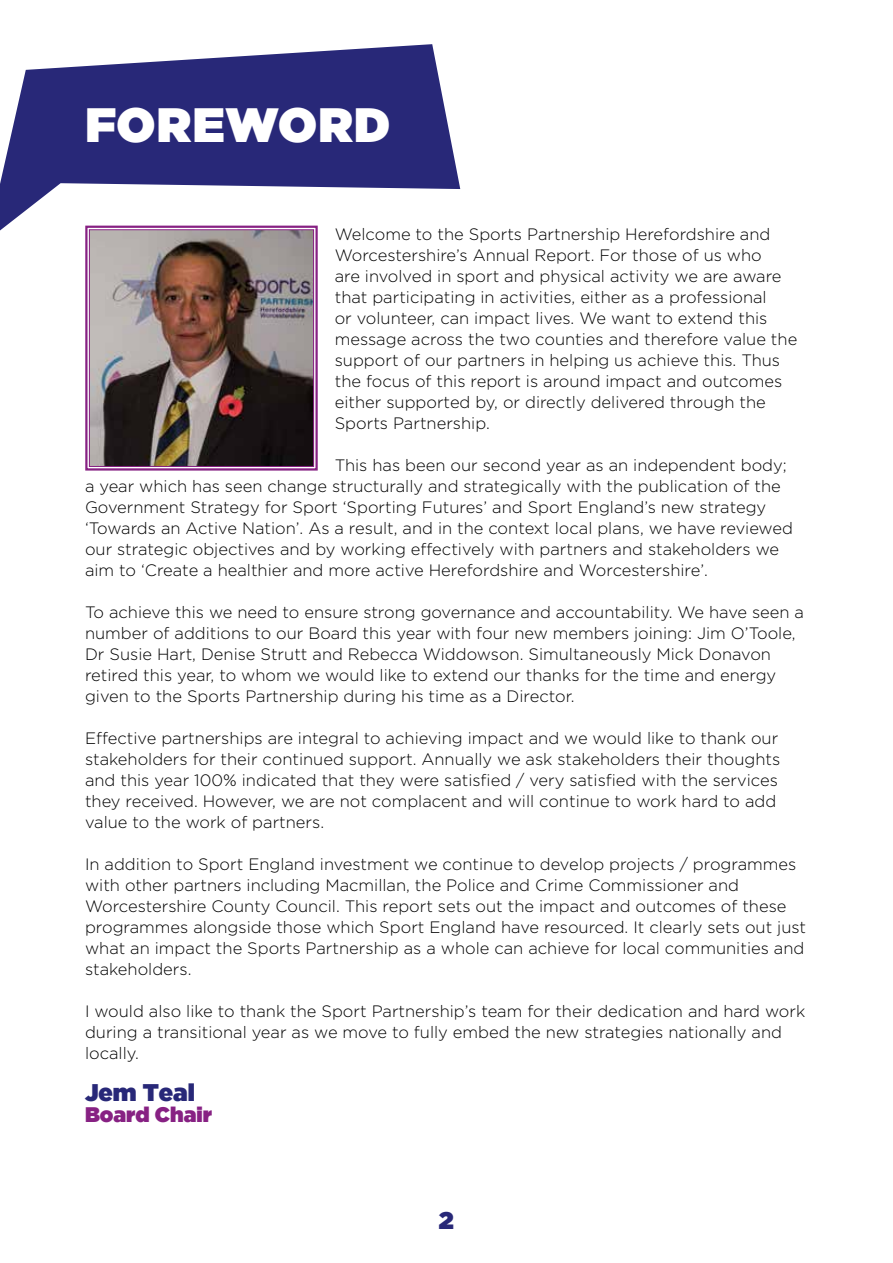
<style>
.page{position:relative;width:893px;height:1263px;background:#fff}
.page>*{position:absolute;margin:0;border:0;box-sizing:border-box;transform-origin:0 0}
.t1{font:48px "Gotham Ultra";letter-spacing:.025em;color:#fff}
.t2{font:24px "Gotham Ultra";color:#282878}
.t3{font:21px "Gotham Ultra";color:#872183}
.t4{font:300 16.5px/21px "Gotham";color:#000}
</style>
<div class="page">
<svg style="left:0;top:44px;width:460px;height:186px;fill:#282878"></svg>
<svg style="left:84px;top:224px;width:235px;height:247px"></svg>
<img style="left:89px;top:229px;width:225px;height:238px">
<h1 class="t1" style="left:85px;top:98px;width:306px">FOREWORD</h1>
<p class="t4" style="left:335px;top:224px;width:464px">Welcome to the Sports Partnership Herefordshire and Worcestershire’s Annual Report. For those of us who<br>are involved in sport and physical activity we are aware that participating in activities, either as a professional<br>or volunteer, can impact lives. We want to extend this message across the two counties and therefore value the support of our partners in helping us achieve this. Thus the focus of this report is around impact and outcomes either supported by, or directly delivered through the Sports Partnership.</p>
<p class="t4" style="left:85px;top:455px;width:709px;text-indent:250px">This has been our second year as an independent body; a year which has seen change structurally and strategically with the publication of the Government Strategy for Sport ‘Sporting Futures’ and Sport England’s new strategy ‘Towards an Active Nation’. As a result, and in the context local plans, we have reviewed our strategic objectives and by working effectively with partners and stakeholders we aim to ‘Create a healthier and more active Herefordshire and Worcestershire’.</p>
<p class="t4" style="left:85px;top:602px;width:720px">To achieve this we need to ensure strong governance and accountability. We have seen a number of additions to our Board this year with four new members joining: Jim O’Toole, Dr Susie Hart, Denise Strutt and Rebecca Widdowson. Simultaneously Mick Donavon retired this year, to whom we would like to extend our thanks for the time and energy given to the Sports Partnership during his time as a Director.</p>
<p class="t4" style="left:85px;top:728px;width:697px">Effective partnerships are integral to achieving impact and we would like to thank our stakeholders for their continued support. Annually we ask stakeholders their thoughts and this year 100% indicated that they were satisfied / very satisfied with the services they received. However, we are not complacent and will continue to work hard to add value to the work of partners.</p>
<p class="t4" style="left:85px;top:854px;width:723px">In addition to Sport England investment we continue to develop projects / programmes with other partners including Macmillan, the Police and Crime Commissioner and Worcestershire County Council. This report sets out the impact and outcomes of these programmes alongside those which Sport England have resourced. It clearly sets out just what an impact the Sports Partnership as a whole can achieve for local communities and stakeholders.</p>
<p class="t4" style="left:85px;top:1001px;width:722px">I would also like to thank the Sport Partnership’s team for their dedication and hard work during a transitional year as we move to fully embed the new strategies nationally and locally.</p>
<h2 class="t2" style="left:85px;top:1079px;width:111px">Jem Teal</h2>
<p class="t3" style="left:85px;top:1103px;width:128px">Board Chair</p>
<h2 class="t2" style="left:439px;top:1206px;width:16px">2</h2>
</div>
